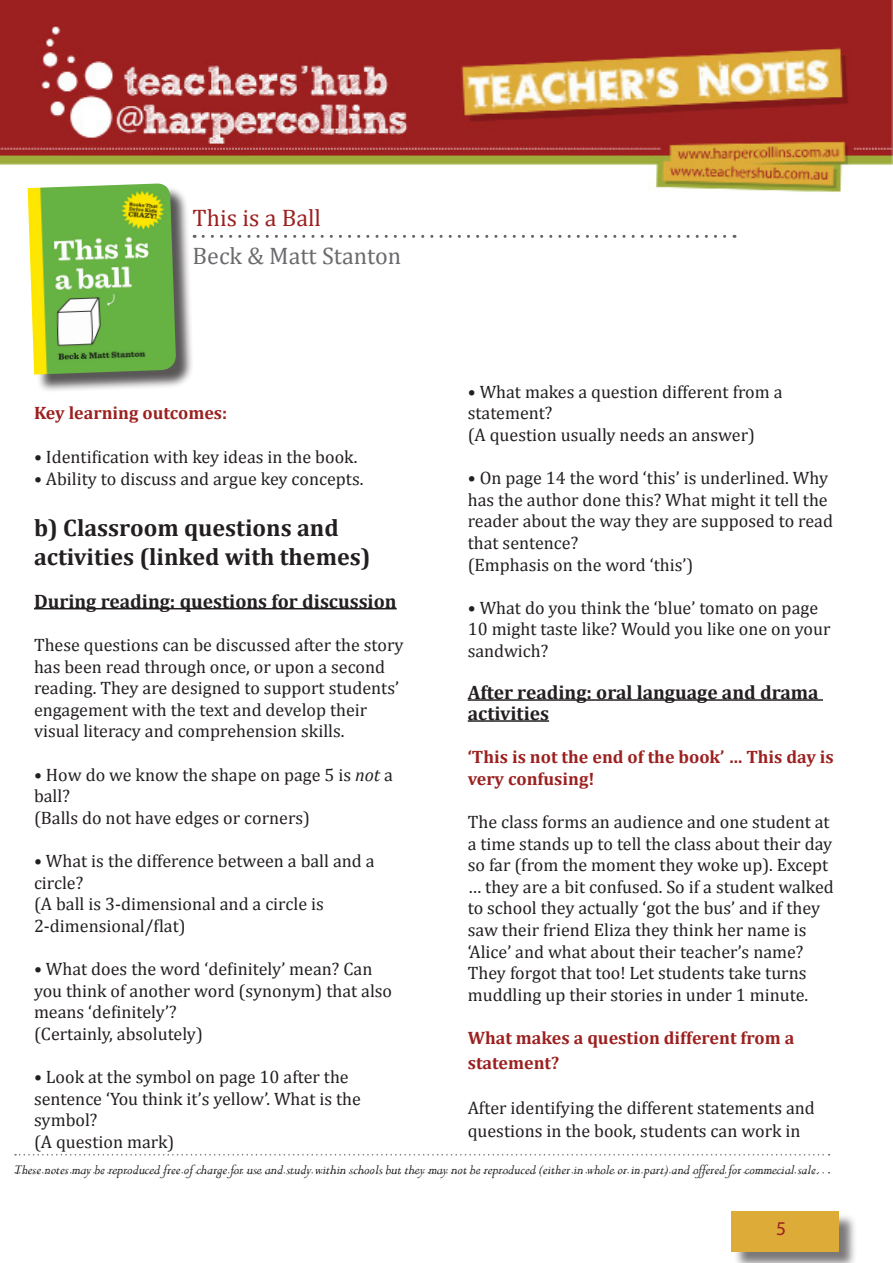
<style>
.page{position:relative;width:893px;height:1263px;background:#fff}
.page>*{position:absolute;margin:0;border:0;box-sizing:border-box;transform-origin:0 0}
.t1{font:700 24px/28.8px "Cambria";color:#231f20}
.t2{font:24px "Cambria";color:#6b6b6e}
.t3{font:24px "Cambria";color:#9c2020}
.t4{font:700 19.5px/21px "Cambria";color:#231f20}
.t5{font:19.5px "Myriad Pro";color:#9c2020}
.t6{font:18px/21.6px "Cambria";color:#231f20}
.t7{font:700 18px/21.6px "Cambria";color:#9c2020}
.t8{font:italic 15px "Perpetua";color:#231f20}
.s1{font-style:italic}
</style>
<div class="page">
<img style="left:0;top:0;width:893px;height:193px">
<div style="left:733px;top:1213px;width:125px;height:50px;background:#231f20;opacity:.6"></div>
<div style="left:731px;top:1211px;width:108px;height:40px;background:#ddab38"></div>
<svg style="left:15px;top:1154px;width:815px;height:1px"></svg>
<svg style="left:15px;top:1172px;width:815px;height:1px"></svg>
<svg style="left:203px;top:235px;width:532px;height:3px"></svg>
<div style="left:30px;top:186px;width:165px;height:207px;background:#231f20;opacity:.75"></div>
<img style="left:28px;top:184px;width:148px;height:191px">
<hr style="left:34px;top:608px;width:363px;height:1px;background:#231f20">
<hr style="left:468px;top:699px;width:355px;height:2px;background:#231f20">
<hr style="left:468px;top:720px;width:81px;height:2px;background:#231f20">
<h1 class="t3" style="left:193px;top:204px;width:130px">This is a Ball</h1>
<h1 class="t2" style="left:193px;top:242px;width:210px">Beck &amp; Matt Stanton</h1>
<p class="t7" style="left:34px;top:401px;width:195px">Key learning outcomes:</p>
<p class="t6" style="left:34px;top:446px;width:325px">• Identification with key ideas in the book.</p>
<p class="t6" style="left:34px;top:468px;width:331px">• Ability to discuss and argue key concepts.</p>
<p class="t1" style="left:34px;top:512px;width:338px">b) Classroom questions and activities (linked with themes)</p>
<p class="t4" style="left:34px;top:590px;width:364px">During reading: questions for discussion</p>
<p class="t6" style="left:34px;top:634px;width:371px">These questions can be discussed after the story has been read through once, or upon a second reading. They are designed to support students’ engagement with the text and develop their visual literacy and comprehension skills.</p>
<p class="t6" style="left:34px;top:763px;width:360px">• How do we know the shape on page 5 is <span class="s1">not</span> a ball?</p>
<p class="t6" style="left:34px;top:807px;width:278px">(Balls do not have edges or corners)</p>
<p class="t6" style="left:34px;top:850px;width:342px">• What is the difference between a ball and a circle?</p>
<p class="t6" style="left:34px;top:893px;width:291px">(A ball is 3-dimensional and a circle is<br>2-dimensional/flat)</p>
<p class="t6" style="left:34px;top:958px;width:360px">• What does the word ‘definitely’ mean? Can you think of another word (synonym) that also means ‘definitely’?</p>
<p class="t6" style="left:34px;top:1023px;width:170px">(Certainly, absolutely)</p>
<p class="t6" style="left:34px;top:1066px;width:328px">• Look at the symbol on page 10 after the sentence ‘You think it’s yellow’. What is the symbol?</p>
<p class="t6" style="left:34px;top:1131px;width:142px">(A question mark)</p>
<p class="t6" style="left:468px;top:381px;width:316px">• What makes a question different from a statement?</p>
<p class="t6" style="left:468px;top:424px;width:289px">(A question usually needs an answer)</p>
<p class="t6" style="left:468px;top:467px;width:367px">• On page 14 the word ‘this’ is underlined. Why has the author done this? What might it tell the reader about the way they are supposed to read that sentence?</p>
<p class="t6" style="left:468px;top:554px;width:227px">(Emphasis on the word ‘this’)</p>
<p class="t6" style="left:468px;top:597px;width:364px">• What do you think the ‘blue’ tomato on page<br>10 might taste like? Would you like one on your sandwich?</p>
<p class="t4" style="left:468px;top:681px;width:352px">After reading: oral language and drama activities</p>
<p class="t7" style="left:468px;top:746px;width:367px">‘This is not the end of the book’ … This day is very confusing!</p>
<p class="t6" style="left:468px;top:811px;width:368px">The class forms an audience and one student at a time stands up to tell the class about their day so far (from the moment they woke up). Except … they are a bit confused. So if a student walked to school they actually ‘got the bus’ and if they saw their friend Eliza they think her name is ‘Alice’ and what about their teacher’s name?<br>They forgot that too! Let students take turns muddling up their stories in under 1 minute.</p>
<p class="t7" style="left:468px;top:1025px;width:328px;line-height:25.2px">What makes a question different from a statement?</p>
<p class="t6" style="left:468px;top:1097px;width:349px;line-height:22.5px">After identifying the different statements and questions in the book, students can work in</p>
<p class="t8" style="left:14px;top:1160px;width:807px">These notes may be reproduced free of charge for use and study within schools but they may not be reproduced (either in whole or in part) and offered for commecial sale.</p>
<p class="t5" style="left:776px;top:1216px;width:12px">5</p>
</div>
